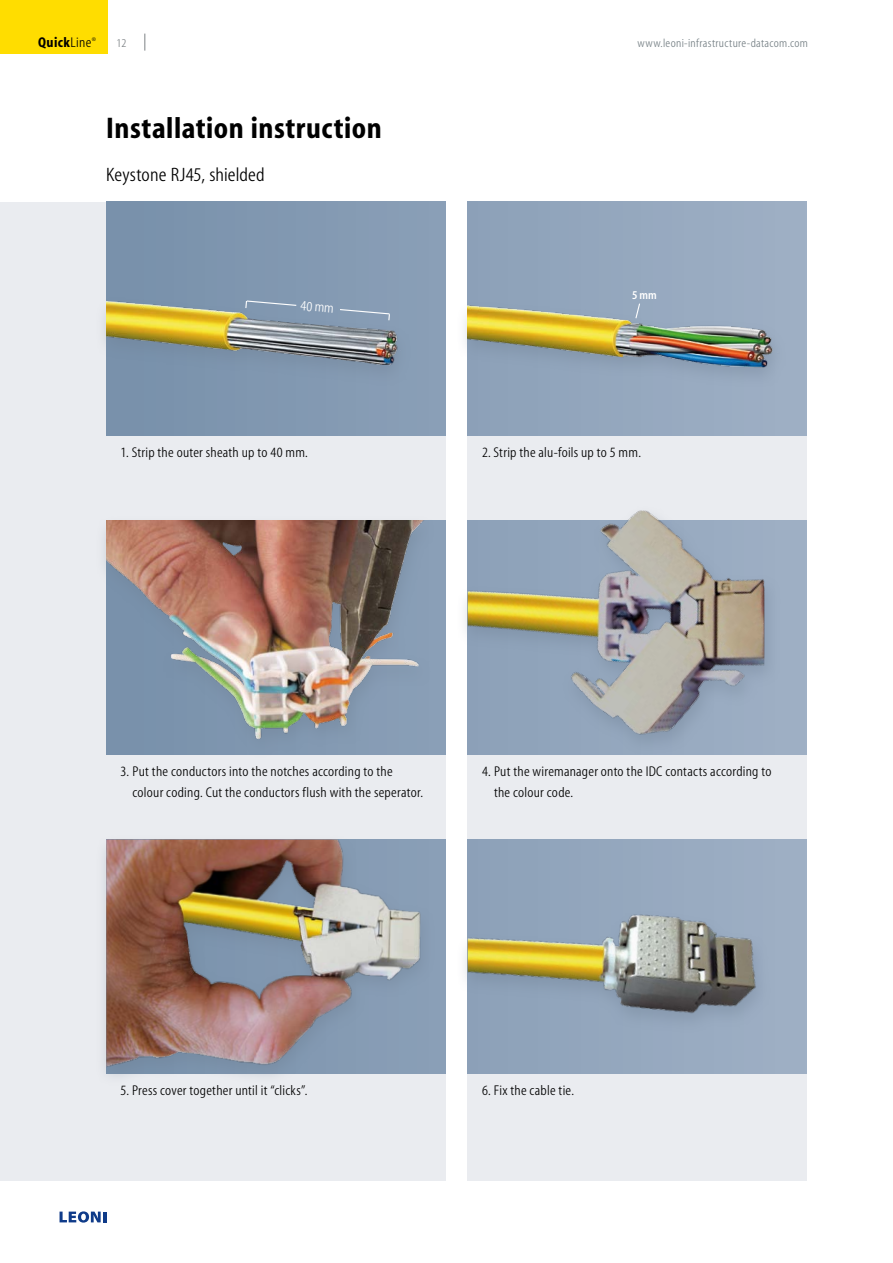
<style>
.page{position:relative;width:893px;height:1263px;background:#fff}
.page>*{position:absolute;margin:0;border:0;box-sizing:border-box;transform-origin:0 0}
.Headline_20_pt{font:700 condensed 30px "Myriad";letter-spacing:.02em;color:#000}
.Headline_20_pt-2{font:19.5px "Myriad Condensed";letter-spacing:.01em;color:#000}
.Copy_9_5{font:14.25px/21.3px "Myriad Condensed";letter-spacing:.02em;color:#000}
.t1{font:700 condensed 14.25px "Myriad";letter-spacing:.03em;color:#000}
.t2{font:14.25px "Myriad Condensed";color:#fff}
.t3{font:12px "Myriad Condensed";letter-spacing:.025em;color:#768085}
.t4{font:semi-condensed 12px "Myriad";color:#fff}
.t5{font:12px "Myriad Condensed";color:#7e8386}
.t6{font:8.25px "Myriad Condensed";color:#000}
.s1{font-family:"Myriad Condensed";font-weight:400;font-stretch:normal}
</style>
<div class="page">
<div style="left:0;top:202px;width:893px;height:978px;background:#eaecf0"></div>
<svg style="left:106px;top:202px;width:702px;height:234px;background:#8ba0b7"></svg>
<div style="left:106px;top:521px;width:787px;height:234px;background:#9eafc4"></div>
<div style="left:106px;top:839px;width:787px;height:234px;background:linear-gradient(to bottom,#97aac0,#98aac0)"></div>
<div style="left:446px;top:182px;width:21px;height:1018px;background:#fff"></div>
<div style="left:808px;top:182px;width:85px;height:1018px;background:#fff"></div>
<svg style="left:60px;top:1211px;width:46px;height:11px"></svg>
<div style="left:0;top:0;width:108px;height:53px;background:#fd0"></div>
<svg style="left:145px;top:34px;width:1px;height:17px"></svg>
<div style="left:94px;top:515px;width:343px;height:245px;background:#6c7d90;opacity:.35"></div>
<img style="left:106px;top:521px;width:340px;height:239px">
<div style="left:456px;top:909px;width:316px;height:125px;background:#6c7d90;opacity:.35"></div>
<img style="left:468px;top:871px;width:313px;height:181px">
<div style="left:94px;top:833px;width:342px;height:253px;background:#6c7d90;opacity:.35"></div>
<img style="left:106px;top:839px;width:323px;height:234px">
<div style="left:94px;top:296px;width:318px;height:90px;background:#6c7d90;opacity:.35"></div>
<img style="left:106px;top:281px;width:304px;height:107px">
<div style="left:456px;top:300px;width:332px;height:89px;background:#6c7d90;opacity:.35"></div>
<img style="left:468px;top:301px;width:313px;height:107px">
<div style="left:456px;top:505px;width:325px;height:250px;background:#6c7d90;opacity:.35"></div>
<img style="left:468px;top:510px;width:296px;height:245px">
<p class="t6" style="left:92px;top:36px;width:6px">®</p>
<p class="t1" style="left:38px;top:35px;width:55px">Quick<span class="s1">Line</span></p>
<p class="t3" style="left:638px;top:37px;width:172px">www.leoni-infrastructure-datacom.com</p>
<p class="t5" style="left:116px;top:37px;width:11px">12</p>
<p class="Headline_20_pt" style="left:106px;top:113px;width:277px">Installation instruction</p>
<p class="Headline_20_pt-2" style="left:106px;top:165px;width:160px">Keystone RJ45, shielded</p>
<p class="t2" style="left:301px;top:298px;width:35px;rotate:5deg">40 mm</p>
<p class="t4" style="left:632px;top:289px;width:26px">5 mm</p>
<p class="Copy_9_5" style="left:121px;top:442px;width:189px">1. Strip the outer sheath up to 40 mm.</p>
<p class="Copy_9_5" style="left:482px;top:442px;width:160px">2. Strip the alu-foils up to 5 mm.</p>
<p class="Copy_9_5" style="left:133px;top:761px;width:292px;text-indent:-12px">3. Put the conductors into the notches according to the colour coding. Cut the conductors flush with the seperator.</p>
<p class="Copy_9_5" style="left:494px;top:761px;width:279px;text-indent:-12px">4. Put the wiremanager onto the IDC contacts according to the colour code.</p>
<p class="Copy_9_5" style="left:121px;top:1080px;width:188px">5. Press cover together until it “clicks”.</p>
<p class="Copy_9_5" style="left:482px;top:1080px;width:93px">6. Fix the cable tie.</p>
</div>
